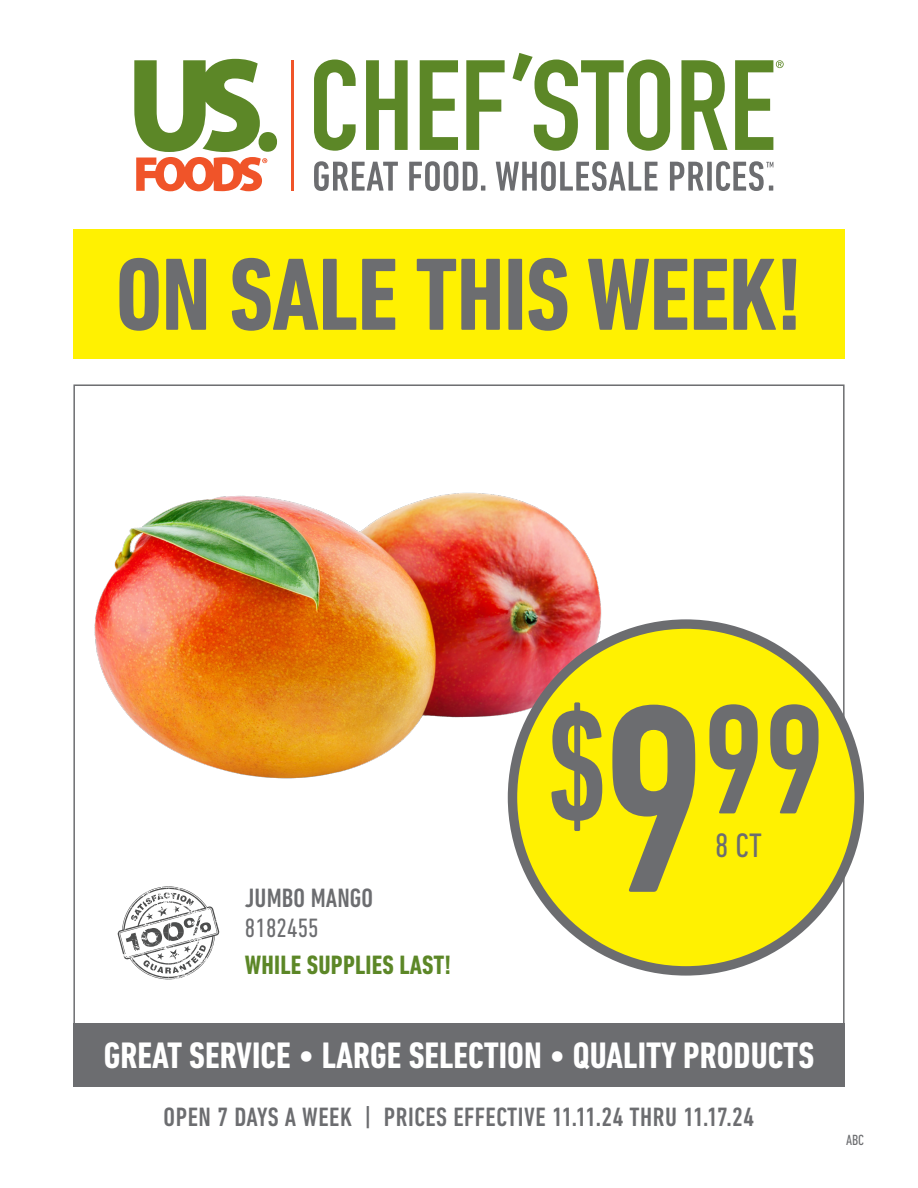
<style>
.page{position:relative;width:918px;height:1188px;background:#fff}
.page>*{position:absolute;margin:0;border:0;box-sizing:border-box;transform-origin:0 0}
.PRICE_big{font:500 condensed 158.4px "DIN Next LT Pro";color:#6c6d70}
.t1{font:700 condensed 104.4px "DIN Next LT Pro";letter-spacing:-.01em;color:#6c6d70}
.t2{font:700 condensed 37.5px "DIN Next LT Pro";color:#fff}
.UOM_big{font:condensed 34.5px "DIN Next LT Pro";color:#6c6d70}
.HEADLINE_med{font:500 condensed 27px "DIN Next LT Pro";letter-spacing:.02em;color:#6c6d70}
.t3{font:700 condensed 27px "DIN Next LT Pro";letter-spacing:.005em;color:#5c8727}
.BRAND_COPY_med{font:condensed 27px "DIN Next LT Pro";letter-spacing:.005em;color:#6c6d70}
.BRAND_COPY_med-2{font:condensed 15px "DIN Next LT Pro";color:#6c6d70}
.s1{font-size:271.65px}
</style>
<div class="page">
<div style="left:73px;top:1023px;width:772px;height:63px;background:#6c6d70"></div>
<svg style="left:314px;top:60px;width:42px;height:91px"></svg>
<svg style="left:366px;top:60px;width:42px;height:90px"></svg>
<svg style="left:420px;top:60px;width:38px;height:90px"></svg>
<svg style="left:466px;top:60px;width:39px;height:90px"></svg>
<svg style="left:513px;top:53px;width:157px;height:98px"></svg>
<svg style="left:681px;top:60px;width:47px;height:90px"></svg>
<svg style="left:735px;top:60px;width:49px;height:90px"></svg>
<hr style="left:291px;top:60px;width:3px;height:131px;background:#f05429">
<div style="left:259px;top:132px;width:18px;height:20px;background:#5c8727;border-radius:50%"></div>
<svg style="left:134px;top:59px;width:133px;height:132px"></svg>
<svg style="left:314px;top:161px;width:84px;height:30px"></svg>
<svg style="left:409px;top:161px;width:76px;height:30px"></svg>
<svg style="left:496px;top:161px;width:162px;height:30px"></svg>
<svg style="left:670px;top:162px;width:34px;height:29px"></svg>
<div style="left:707px;top:162px;width:5px;height:29px;background:#6c6d70"></div>
<svg style="left:716px;top:161px;width:57px;height:30px"></svg>
<div style="left:73px;top:230px;width:772px;height:129px;background:#fff101"></div>
<img style="left:94px;top:492px;width:518px;height:300px">
<div style="left:512px;top:624px;width:347px;height:347px;background:#fff101;border-radius:50%"></div>
<div style="left:508px;top:619px;width:356px;height:357px;border:9px solid #6c6d70;border-radius:50%"></div>
<svg style="left:118px;top:886px;width:101px;height:93px"></svg>
<h2 class="t1" style="left:116px;top:235px;width:688px">ON SALE THIS WEEK!</h2>
<p class="HEADLINE_med" style="left:245px;top:882px;width:130px">JUMBO MANGO</p>
<p class="BRAND_COPY_med" style="left:245px;top:912px;width:75px">8182455</p>
<p class="t3" style="left:245px;top:949px;width:208px">WHILE SUPPLIES LAST!</p>
<p class="PRICE_big" style="left:546px;top:671px;width:281px">$<span class="s1">9</span>99</p>
<p class="UOM_big" style="left:715px;top:825px;width:48px">8 CT</p>
<h3 class="t2" style="left:104px;top:1034px;width:712px">GREAT SERVICE • LARGE SELECTION • QUALITY PRODUCTS</h3>
<p class="HEADLINE_med" style="left:164px;top:1102px;width:592px">OPEN 7 DAYS A WEEK | PRICES EFFECTIVE 11.11.24 THRU 11.17.24</p>
<p class="BRAND_COPY_med-2" style="left:846px;top:1132px;width:19px">ABC</p>
</div>
